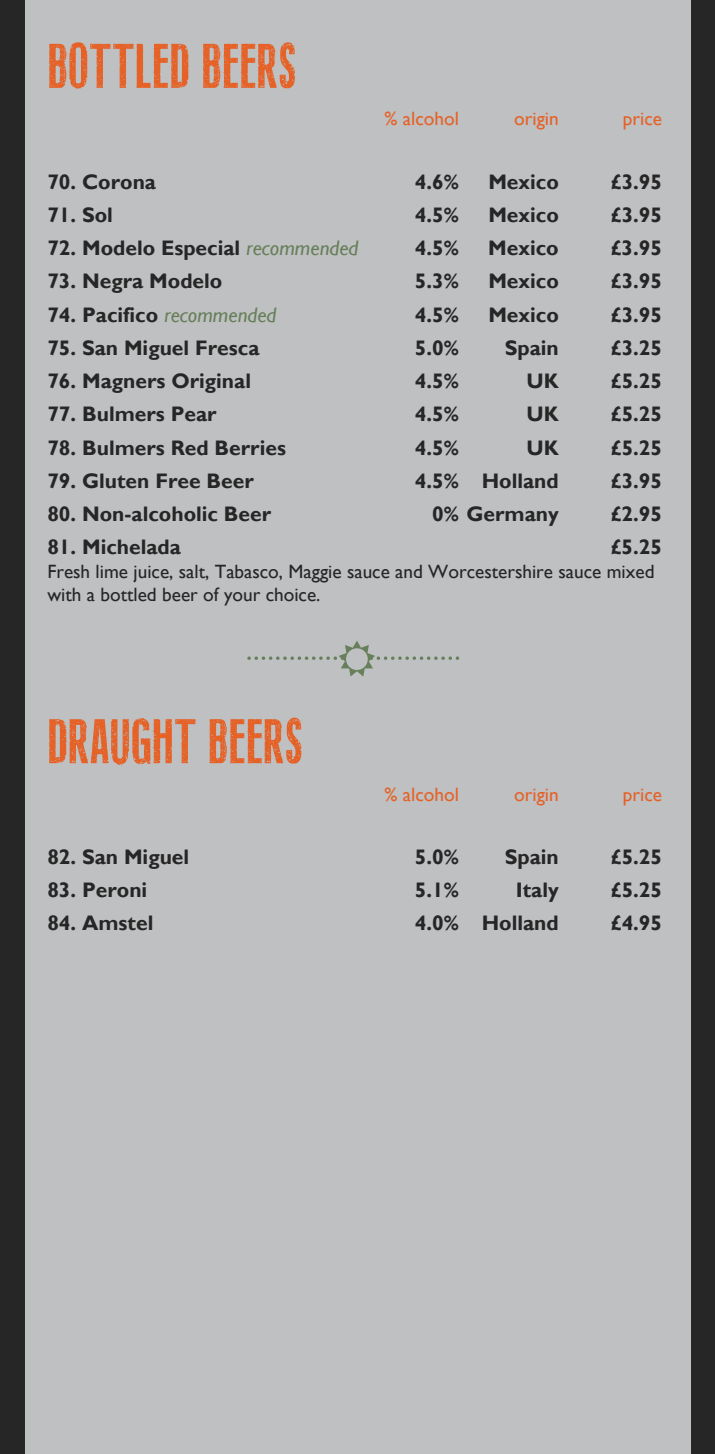
<style>
.page{position:relative;width:715px;height:1454px;background:#fff}
.page>*{position:absolute;margin:0;border:0;box-sizing:border-box;transform-origin:0 0}
.t1{font:63px "Fine Eroded";color:#e66126;scale:1.06 1}
.t2{font:700 21px "Gill Sans";color:#272626}
.t3{font:19.25px/23.1px "Gill Sans";color:#272626}
.t4{font:19.25px "Gill Sans";color:#e66126}
.s1{font-weight:400;font-style:italic;color:#677f59}
</style>
<div class="page">
<div style="left:0;top:0;width:714px;height:1453px;background:#272626"></div>
<div style="left:25px;top:0;width:665px;height:1453px;background:#bec0c2"></div>
<svg style="left:249px;top:656px;width:211px;height:4px"></svg>
<h1 class="t1" style="left:47px;top:33px;width:237px">BOTTLED BEERS</h1>
<p class="t4" style="left:384px;top:108px;width:76px">% alcohol</p>
<p class="t4" style="left:514px;top:108px;width:46px">origin</p>
<p class="t4" style="left:622px;top:108px;width:41px">price</p>
<p class="t2" style="left:47px;top:169px;width:110px">70. Corona</p>
<p class="t2" style="left:415px;top:169px;width:45px">4.6%</p>
<p class="t2" style="left:488px;top:169px;width:72px">Mexico</p>
<p class="t2" style="left:610px;top:169px;width:53px">£3.95</p>
<p class="t2" style="left:47px;top:202px;width:67px">71. Sol</p>
<p class="t2" style="left:415px;top:202px;width:45px">4.5%</p>
<p class="t2" style="left:488px;top:202px;width:72px">Mexico</p>
<p class="t2" style="left:610px;top:202px;width:53px">£3.95</p>
<p class="t2" style="left:47px;top:235px;width:312px">72. Modelo Especial <span class="s1">recommended</span></p>
<p class="t2" style="left:415px;top:235px;width:45px">4.5%</p>
<p class="t2" style="left:488px;top:235px;width:72px">Mexico</p>
<p class="t2" style="left:610px;top:235px;width:53px">£3.95</p>
<p class="t2" style="left:47px;top:269px;width:176px">73. Negra Modelo</p>
<p class="t2" style="left:415px;top:269px;width:45px">5.3%</p>
<p class="t2" style="left:488px;top:269px;width:72px">Mexico</p>
<p class="t2" style="left:610px;top:269px;width:53px">£3.95</p>
<p class="t2" style="left:47px;top:302px;width:230px">74. Pacifico <span class="s1">recommended</span></p>
<p class="t2" style="left:415px;top:302px;width:45px">4.5%</p>
<p class="t2" style="left:488px;top:302px;width:72px">Mexico</p>
<p class="t2" style="left:610px;top:302px;width:53px">£3.95</p>
<p class="t2" style="left:47px;top:335px;width:213px">75. San Miguel Fresca</p>
<p class="t2" style="left:415px;top:335px;width:45px">5.0%</p>
<p class="t2" style="left:504px;top:335px;width:56px">Spain</p>
<p class="t2" style="left:610px;top:335px;width:53px">£3.25</p>
<p class="t2" style="left:47px;top:368px;width:205px">76. Magners Original</p>
<p class="t2" style="left:415px;top:368px;width:45px">4.5%</p>
<p class="t2" style="left:526px;top:368px;width:34px">UK</p>
<p class="t2" style="left:610px;top:368px;width:53px">£5.25</p>
<p class="t2" style="left:47px;top:402px;width:171px">77. Bulmers Pear</p>
<p class="t2" style="left:415px;top:402px;width:45px">4.5%</p>
<p class="t2" style="left:526px;top:402px;width:34px">UK</p>
<p class="t2" style="left:610px;top:402px;width:53px">£5.25</p>
<p class="t2" style="left:47px;top:435px;width:240px">78. Bulmers Red Berries</p>
<p class="t2" style="left:415px;top:435px;width:45px">4.5%</p>
<p class="t2" style="left:526px;top:435px;width:34px">UK</p>
<p class="t2" style="left:610px;top:435px;width:53px">£5.25</p>
<p class="t2" style="left:47px;top:468px;width:208px">79. Gluten Free Beer</p>
<p class="t2" style="left:415px;top:468px;width:145px">4.5% Holland</p>
<p class="t2" style="left:610px;top:468px;width:53px">£3.95</p>
<p class="t2" style="left:47px;top:501px;width:225px">80. Non-alcoholic Beer</p>
<p class="t2" style="left:432px;top:501px;width:128px">0% Germany</p>
<p class="t2" style="left:610px;top:501px;width:53px">£2.95</p>
<p class="t2" style="left:47px;top:535px;width:135px">81. Michelada</p>
<p class="t2" style="left:610px;top:535px;width:53px">£5.25</p>
<p class="t3" style="left:47px;top:560px;width:608px">Fresh lime juice, salt, Tabasco, Maggie sauce and Worcestershire sauce mixed with a bottled beer of your choice.</p>
<h1 class="t1" style="left:47px;top:708px;width:243px">DRAUGHT BEERS</h1>
<p class="t4" style="left:384px;top:783px;width:76px">% alcohol</p>
<p class="t4" style="left:514px;top:783px;width:46px">origin</p>
<p class="t4" style="left:622px;top:783px;width:41px">price</p>
<p class="t2" style="left:47px;top:844px;width:143px">82. San Miguel</p>
<p class="t2" style="left:415px;top:844px;width:45px">5.0%</p>
<p class="t2" style="left:504px;top:844px;width:56px">Spain</p>
<p class="t2" style="left:610px;top:844px;width:53px">£5.25</p>
<p class="t2" style="left:47px;top:877px;width:101px">83. Peroni</p>
<p class="t2" style="left:415px;top:877px;width:45px">5.1%</p>
<p class="t2" style="left:515px;top:877px;width:45px">Italy</p>
<p class="t2" style="left:610px;top:877px;width:53px">£5.25</p>
<p class="t2" style="left:47px;top:910px;width:108px">84. Amstel</p>
<p class="t2" style="left:415px;top:910px;width:145px">4.0% Holland</p>
<p class="t2" style="left:610px;top:910px;width:53px">£4.95</p>
</div>
